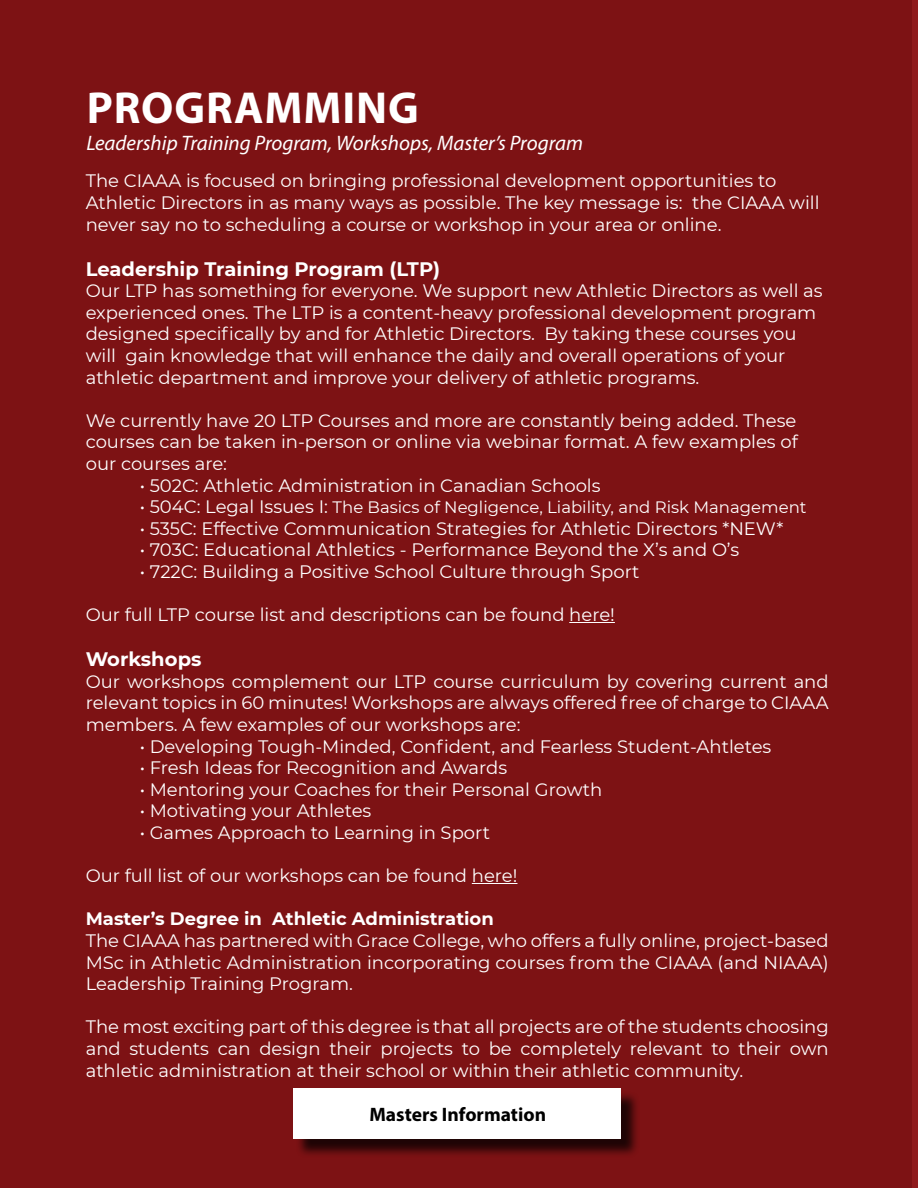
<style>
.page{position:relative;width:918px;height:1188px;background:#7d1214}
.page>*{position:absolute;margin:0;border:0;box-sizing:border-box;transform-origin:0 0}
.t1{font:700 45px "Myriad Pro";letter-spacing:.02em;color:#fff}
.t2{font:italic 21px "Myriad Pro";color:#fff}
.t3{font:700 19.5px "Montserrat";color:#fff}
.t4{font:700 19.5px "Myriad Pro";color:#000}
.t5{font:18px/21.6px "Montserrat";color:#fff;text-align:justify}
.t6{font:700 18px "Montserrat";color:#fff}
.t7{font:16.5px "Montserrat";color:#fff}
.s1{font-size:18px}
</style>
<div class="page">
<hr style="left:569px;top:622px;width:46px;height:1px;background:#fff">
<hr style="left:472px;top:883px;width:45px;height:1px;background:#fff">
<div style="left:296px;top:1091px;width:344px;height:67px;background:#000;opacity:.75"></div>
<div style="left:293px;top:1089px;width:328px;height:50px;background:#fff"></div>
<h1 class="t1" style="left:87px;top:78px;width:333px">PROGRAMMING</h1>
<p class="t2" style="left:86px;top:130px;width:498px">Leadership Training Program, Workshops, Master’s Program</p>
<p class="t5" style="left:86px;top:170px;width:735px;text-align:left">The CIAAA is focused on bringing professional development opportunities to<br>Athletic Directors in as many ways as possible. The key message is: the CIAAA will never say no to scheduling a course or workshop in your area or online.</p>
<p class="t3" style="left:86px;top:255px;width:356px">Leadership Training Program (LTP)</p>
<p class="t5" style="left:86px;top:279px;width:738px;text-align:left">Our LTP has something for everyone. We support new Athletic Directors as well as experienced ones. The LTP is a content-heavy professional development program designed specifically by and for Athletic Directors. By taking these courses you will gain knowledge that will enhance the daily and overall operations of your athletic department and improve your delivery of athletic programs.</p>
<p class="t5" style="left:86px;top:409px;width:714px">We currently have 20 LTP Courses and more are constantly being added. These courses can be taken in-person or online via webinar format. A few examples of our courses are:</p>
<p class="t5" style="left:140px;top:474px;width:462px">• 502C: Athletic Administration in Canadian Schools</p>
<p class="t7" style="left:140px;top:496px;width:668px"><span class="s1">• 504C: Legal Issues I:</span> The Basics of Negligence, Liability, and Risk Management</p>
<p class="t5" style="left:140px;top:517px;width:645px">• 535C: Effective Communication Strategies for Athletic Directors *NEW*</p>
<p class="t5" style="left:140px;top:539px;width:601px">• 703C: Educational Athletics - Performance Beyond the X’s and O’s</p>
<p class="t5" style="left:140px;top:560px;width:501px">• 722C: Building a Positive School Culture through Sport</p>
<p class="t5" style="left:86px;top:603px;width:531px">Our full LTP course list and descriptions can be found here!</p>
<p class="t3" style="left:86px;top:645px;width:117px">Workshops</p>
<p class="t5" style="left:86px;top:670px;width:745px">Our workshops complement our LTP course curriculum by covering current and relevant topics in 60 minutes! Workshops are always offered free of charge to CIAAA members. A few examples of our workshops are:</p>
<p class="t5" style="left:140px;top:735px;width:633px">• Developing Tough-Minded, Confident, and Fearless Student-Ahtletes</p>
<p class="t5" style="left:140px;top:756px;width:369px">• Fresh Ideas for Recognition and Awards</p>
<p class="t5" style="left:140px;top:778px;width:464px">• Mentoring your Coaches for their Personal Growth</p>
<p class="t5" style="left:140px;top:800px;width:233px">• Motivating your Athletes</p>
<p class="t5" style="left:140px;top:821px;width:352px">• Games Approach to Learning in Sport</p>
<p class="t5" style="left:86px;top:864px;width:433px">Our full list of our workshops can be found here!</p>
<p class="t6" style="left:86px;top:906px;width:410px">Master’s Degree in Athletic Administration</p>
<p class="t5" style="left:86px;top:929px;width:744px">The CIAAA has partnered with Grace College, who offers a fully online, project-based MSc in Athletic Administration incorporating courses from the CIAAA (and NIAAA)<br>Leadership Training Program.</p>
<p class="t5" style="left:86px;top:1016px;width:745px">The most exciting part of this degree is that all projects are of the students choosing and students can design their projects to be completely relevant to their own athletic administration at their school or within their athletic community.</p>
<p class="t4" style="left:369px;top:1102px;width:178px">Masters Information</p>
</div>
